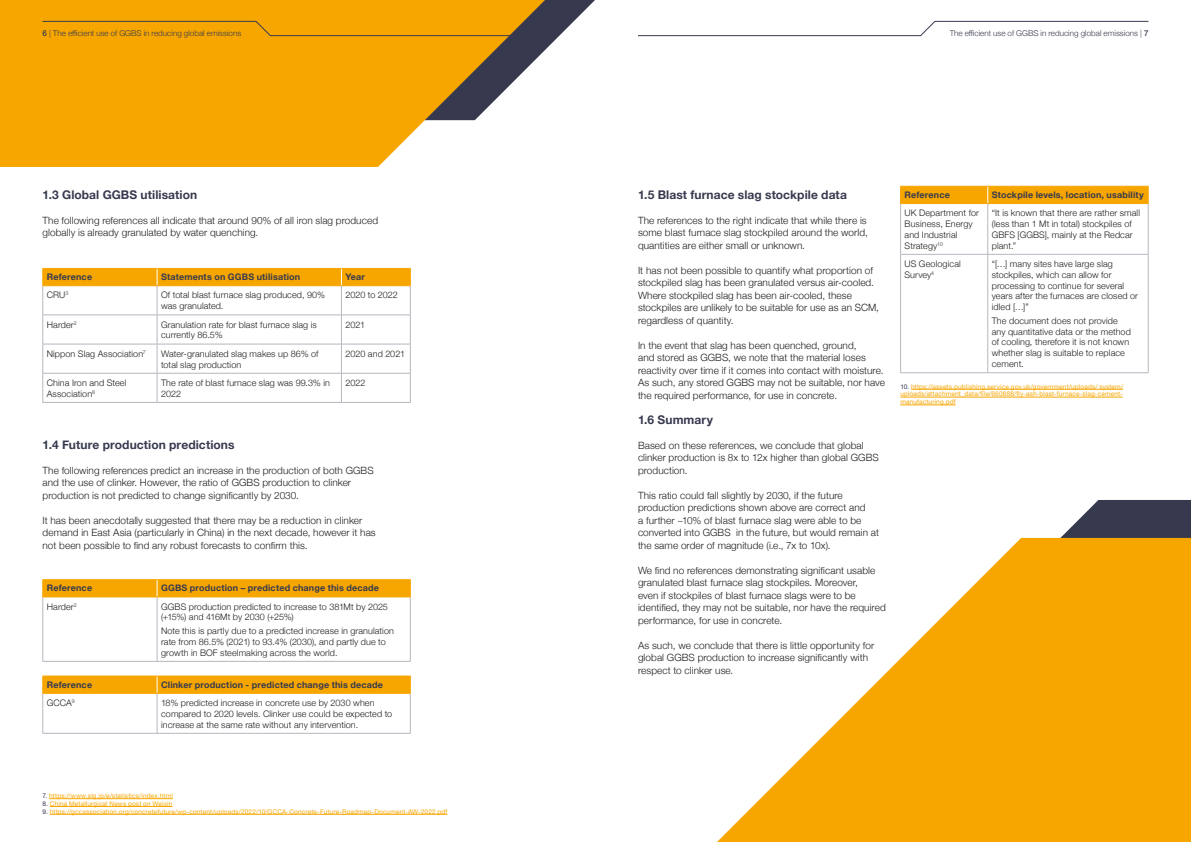
<style>
.page{position:relative;width:1191px;height:842px;background:#fff}
.page>*{position:absolute;margin:0;border:0;box-sizing:border-box;transform-origin:0 0}
.t1{font:700 12px "Helvetica Neue";letter-spacing:.005em;color:#373a4f}
.t2{font:300 10px/12.5px "Helvetica Neue";letter-spacing:.005em;color:#1d1d1b}
.t3{font:300 9px/10.8px "Helvetica Neue";letter-spacing:.01em;color:#1d1d1b}
.t4{font:700 9px "Helvetica Neue";letter-spacing:.02em;color:#373a4f}
.t5{font:300 8px "Helvetica Neue";letter-spacing:.005em;color:#373a4f}
.t6{font:6.5px/7.8px "Helvetica Neue";letter-spacing:.02em;color:#f7a600;text-align:justify}
.s1{font-weight:500}
.s2{color:#373a4f}
</style>
<div class="page">
<hr style="left:43px;top:402px;width:114px;height:1px;background:#b8b5bf">
<hr style="left:157px;top:402px;width:184px;height:1px;background:#b8b5bf">
<hr style="left:341px;top:402px;width:69px;height:1px;background:#b8b5bf">
<svg style="left:43px;top:268px;width:368px;height:134px"></svg>
<hr style="left:43px;top:285px;width:114px;height:1px;background:#f7a600">
<hr style="left:157px;top:285px;width:184px;height:1px;background:#f7a600">
<hr style="left:341px;top:285px;width:69px;height:1px;background:#f7a600">
<hr style="left:43px;top:597px;width:1px;height:64px;background:#b8b5bf">
<hr style="left:157px;top:597px;width:1px;height:64px;background:#b8b5bf">
<hr style="left:410px;top:597px;width:1px;height:64px;background:#b8b5bf">
<hr style="left:43px;top:661px;width:114px;height:1px;background:#b8b5bf">
<hr style="left:157px;top:661px;width:253px;height:1px;background:#b8b5bf">
<hr style="left:43px;top:579px;width:114px;height:1px;background:#f7a600">
<hr style="left:157px;top:579px;width:253px;height:1px;background:#f7a600">
<hr style="left:43px;top:597px;width:114px;height:1px;background:#f7a600">
<hr style="left:157px;top:597px;width:253px;height:1px;background:#f7a600">
<div style="left:43px;top:580px;width:368px;height:17px;background:#f7a600"></div>
<hr style="left:900px;top:204px;width:1px;height:50px;background:#b8b5bf">
<hr style="left:987px;top:204px;width:1px;height:50px;background:#b8b5bf">
<hr style="left:1148px;top:204px;width:1px;height:50px;background:#b8b5bf">
<hr style="left:900px;top:254px;width:87px;height:1px;background:#b8b5bf">
<hr style="left:900px;top:255px;width:1px;height:117px;background:#b8b5bf">
<hr style="left:987px;top:254px;width:161px;height:1px;background:#b8b5bf">
<hr style="left:987px;top:255px;width:1px;height:117px;background:#b8b5bf">
<hr style="left:1148px;top:255px;width:1px;height:117px;background:#b8b5bf">
<hr style="left:900px;top:372px;width:87px;height:1px;background:#b8b5bf">
<hr style="left:987px;top:372px;width:161px;height:1px;background:#b8b5bf">
<svg style="left:900px;top:186px;width:249px;height:18px;background:#f7a602"></svg>
<hr style="left:43px;top:693px;width:1px;height:40px;background:#b8b5bf">
<hr style="left:157px;top:693px;width:1px;height:40px;background:#b8b5bf">
<hr style="left:410px;top:693px;width:1px;height:40px;background:#b8b5bf">
<hr style="left:43px;top:733px;width:114px;height:1px;background:#b8b5bf">
<hr style="left:157px;top:733px;width:253px;height:1px;background:#b8b5bf">
<hr style="left:43px;top:693px;width:114px;height:1px;background:#f7a600">
<hr style="left:157px;top:693px;width:253px;height:1px;background:#f7a600">
<div style="left:43px;top:676px;width:368px;height:17px;background:#f7a600"></div>
<hr style="left:49px;top:798px;width:124px;height:1px;background:#f7a600">
<hr style="left:50px;top:806px;width:122px;height:1px;background:#f7a600">
<hr style="left:50px;top:814px;width:397px;height:1px;background:#f7a600">
<hr style="left:911px;top:389px;width:212px;height:1px;background:#f7a600">
<hr style="left:900px;top:397px;width:222px;height:1px;background:#f7a600">
<hr style="left:900px;top:405px;width:55px;height:1px;background:#f7a600">
<svg style="left:1021px;top:500px;width:170px;height:38px"></svg>
<svg style="left:0;top:0;width:475px;height:167px;background:#f7b120"></svg>
<svg style="left:717px;top:538px;width:474px;height:304px;fill:#f7a600"></svg>
<svg style="left:638px;top:21px;width:511px;height:15px"></svg>
<svg style="left:42px;top:0;width:553px;height:120px;background:#e4a423"></svg>
<p class="t5" style="left:43px;top:27px;width:200px"><span class="s1">6</span> | The efficient use of GGBS in reducing global emissions</p>
<p class="t5" style="left:949px;top:27px;width:200px">The efficient use of GGBS in reducing global emissions | <span class="s1">7</span></p>
<p class="t1" style="left:43px;top:185px;width:156px">1.3 Global GGBS utilisation</p>
<p class="t2" style="left:43px;top:213px;width:337px">The following references all indicate that around 90% of all iron slag produced globally is already granulated by water quenching.</p>
<p class="t4" style="left:47px;top:270px;width:47px">Reference</p>
<p class="t4" style="left:161px;top:270px;width:141px">Statements on GGBS utilisation</p>
<p class="t4" style="left:345px;top:270px;width:21px">Year</p>
<p class="t3" style="left:47px;top:289px;width:23px">CRU<sup>3</sup></p>
<p class="t3" style="left:161px;top:289px;width:165px">Of total blast furnace slag produced, 90% was granulated.</p>
<p class="t3" style="left:345px;top:289px;width:54px">2020 to 2022</p>
<p class="t3" style="left:47px;top:318px;width:32px">Harder<sup>2</sup></p>
<p class="t3" style="left:161px;top:318px;width:157px">Granulation rate for blast furnace slag is currently 86.5%</p>
<p class="t3" style="left:345px;top:318px;width:21px">2021</p>
<p class="t3" style="left:47px;top:347px;width:100px">Nippon Slag Association<sup>7</sup></p>
<p class="t3" style="left:161px;top:347px;width:159px">Water-granulated slag makes up 86% of total slag production</p>
<p class="t3" style="left:345px;top:347px;width:61px">2020 and 2021</p>
<p class="t3" style="left:47px;top:377px;width:81px">China Iron and Steel<br>Association<sup>8</sup></p>
<p class="t3" style="left:161px;top:377px;width:170px">The rate of blast furnace slag was 99.3% in<br>2022</p>
<p class="t3" style="left:345px;top:377px;width:21px">2022</p>
<p class="t1" style="left:43px;top:435px;width:193px">1.4 Future production predictions</p>
<p class="t2" style="left:43px;top:463px;width:332px">The following references predict an increase in the production of both GGBS and the use of clinker. However, the ratio of GGBS production to clinker production is not predicted to change significantly by 2030.</p>
<p class="t2" style="left:43px;top:513px;width:335px">It has been anecdotally suggested that there may be a reduction in clinker demand in East Asia (particularly in China) in the next decade, however it has not been possible to find any robust forecasts to confirm this.</p>
<p class="t4" style="left:47px;top:581px;width:47px">Reference</p>
<p class="t4" style="left:161px;top:581px;width:219px">GGBS production – predicted change this decade</p>
<p class="t3" style="left:47px;top:600px;width:32px">Harder<sup>2</sup></p>
<p class="t3" style="left:161px;top:600px;width:228px">GGBS production predicted to increase to 381Mt by 2025 (+15%) and 416Mt by 2030 (+25%)</p>
<p class="t3" style="left:161px;top:625px;width:234px">Note this is partly due to a predicted increase in granulation rate from 86.5% (2021) to 93.4% (2030), and partly due to growth in BOF steelmaking across the world.</p>
<p class="t4" style="left:47px;top:677px;width:47px">Reference</p>
<p class="t4" style="left:161px;top:677px;width:223px">Clinker production - predicted change this decade</p>
<p class="t3" style="left:47px;top:697px;width:30px">GCCA<sup>9</sup></p>
<p class="t3" style="left:161px;top:697px;width:233px">18% predicted increase in concrete use by 2030 when compared to 2020 levels. Clinker use could be expected to increase at the same rate without any intervention.</p>
<p class="t6" style="left:43px;top:792px;width:132px"><span class="s2">7.</span> https://www.slg.jp/e/statistics/index.html</p>
<p class="t6" style="left:43px;top:800px;width:131px"><span class="s2">8.</span> China Metallurgical News post on Weixin</p>
<p class="t6" style="left:43px;top:808px;width:406px"><span class="s2">9.</span> https://gccassociation.org/concretefuture/wp-content/uploads/2022/10/GCCA-Concrete-Future-Roadmap-Document-AW-2022.pdf</p>
<p class="t1" style="left:638px;top:185px;width:210px">1.5 Blast furnace slag stockpile data</p>
<p class="t2" style="left:638px;top:213px;width:231px;text-align:justify">The references to the right indicate that while there is some blast furnace slag stockpiled around the world, quantities are either small or unknown.</p>
<p class="t2" style="left:638px;top:263px;width:242px">It has not been possible to quantify what proportion of stockpiled slag has been granulated versus air-cooled.<br>Where stockpiled slag has been air-cooled, these stockpiles are unlikely to be suitable for use as an SCM, regardless of quantity.</p>
<p class="t2" style="left:638px;top:338px;width:248px">In the event that slag has been quenched, ground,<br>and stored as GGBS, we note that the material loses reactivity over time if it comes into contact with moisture.<br>As such, any stored GGBS may not be suitable, nor have the required performance, for use in concrete.</p>
<p class="t1" style="left:638px;top:410px;width:76px">1.6 Summary</p>
<p class="t2" style="left:638px;top:438px;width:242px">Based on these references, we conclude that global clinker production is 8x to 12x higher than global GGBS production.</p>
<p class="t2" style="left:638px;top:488px;width:242px">This ratio could fall slightly by 2030, if the future production predictions shown above are correct and<br>a further ~10% of blast furnace slag were able to be converted into GGBS in the future, but would remain at the same order of magnitude (i.e., 7x to 10x).</p>
<p class="t2" style="left:638px;top:563px;width:249px">We find no references demonstrating significant usable granulated blast furnace slag stockpiles. Moreover,<br>even if stockpiles of blast furnace slags were to be identified, they may not be suitable, nor have the required performance, for use in concrete.</p>
<p class="t2" style="left:638px;top:638px;width:238px">As such, we conclude that there is little opportunity for global GGBS production to increase significantly with respect to clinker use.</p>
<p class="t4" style="left:904px;top:188px;width:47px">Reference</p>
<p class="t4" style="left:991px;top:188px;width:154px">Stockpile levels, location, usability</p>
<p class="t3" style="left:904px;top:207px;width:76px">UK Department for<br>Business, Energy and Industrial<br>Strategy<sup>10</sup></p>
<p class="t3" style="left:991px;top:207px;width:150px">“It is known that there are rather small (less than 1 Mt in total) stockpiles of<br>GBFS [GGBS], mainly at the Redcar plant.”</p>
<p class="t3" style="left:904px;top:258px;width:58px">US Geological<br>Survey<sup>4</sup></p>
<p class="t3" style="left:991px;top:258px;width:148px">“[…] many sites have large slag stockpiles, which can allow for processing to continue for several years after the furnaces are closed or idled […]”</p>
<p class="t3" style="left:991px;top:315px;width:141px">The document does not provide any quantitative data or the method of cooling, therefore it is not known whether slag is suitable to replace cement.</p>
<p class="t6" style="left:900px;top:383px;width:224px"><span class="s2">10.</span> https://assets.publishing.service.gov.uk/government/uploads/ system/ uploads/attachment_data/file/660888/fly-ash-blast-furnace-slag-cement&shy;manufacturing.pdf</p>
</div>
